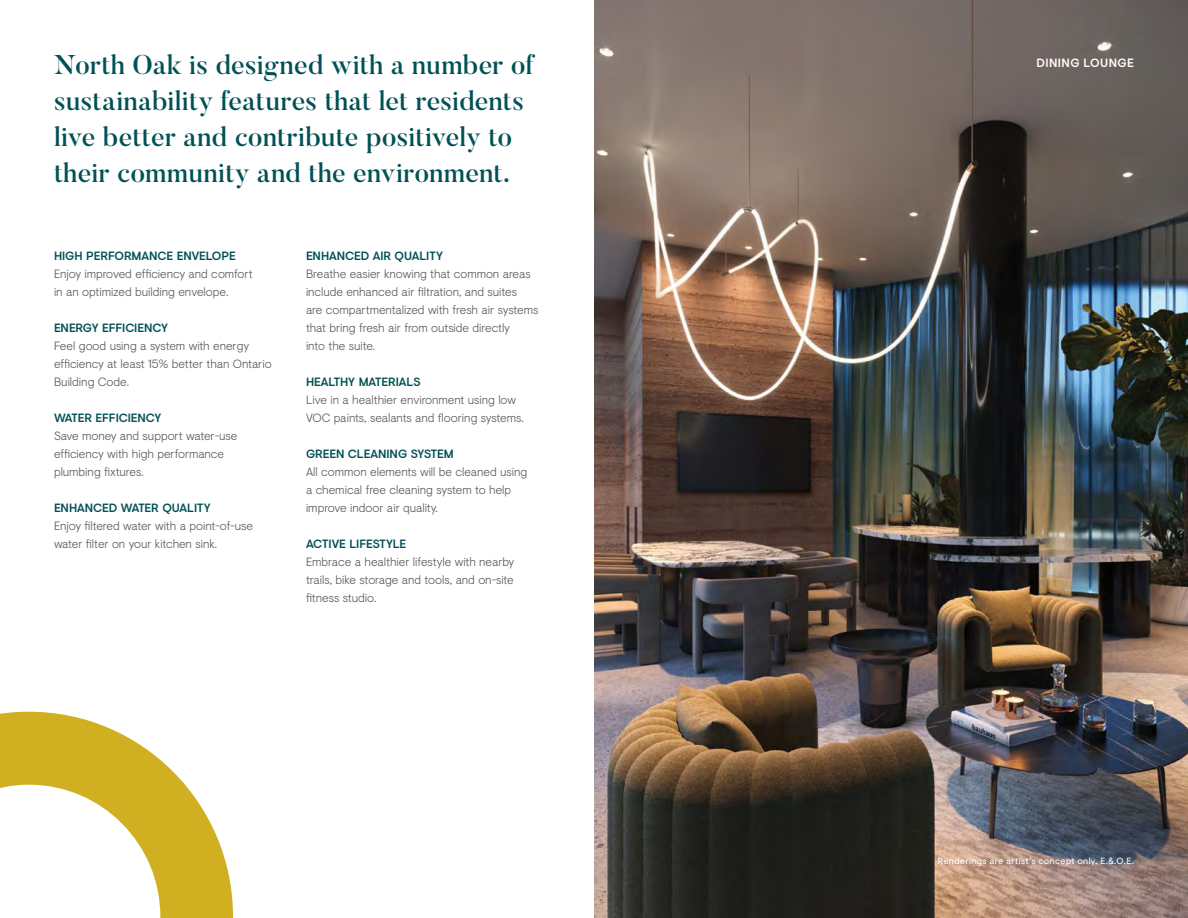
<style>
.page{position:relative;width:1188px;height:918px;background:#fff}
.page>*{position:absolute;margin:0;border:0;box-sizing:border-box;transform-origin:0 0}
.t1{font:500 27px/36px "Butler";letter-spacing:.01em;color:#005156}
.t2{font:300 12px/18px "Visuelt";letter-spacing:-.005em;color:#58595b}
.t3{font:500 12px "Visuelt";letter-spacing:-.005em;color:#005156}
.t4{font:500 12px "Visuelt";letter-spacing:.035em;color:#fff}
.t5{font:9px "Visuelt";letter-spacing:.04em;color:#fff}
</style>
<div class="page">
<img style="left:594px;top:0;width:594px;height:918px">
<svg style="left:0;top:712px;width:233px;height:206px"></svg>
<h1 class="t1" style="left:54px;top:47px;width:482px">North Oak is designed with a number of sustainability features that let residents live better and contribute positively to their community and the environment.</h1>
<p class="t3" style="left:54px;top:247px;width:183px">HIGH PERFORMANCE ENVELOPE</p>
<p class="t2" style="left:54px;top:264px;width:200px">Enjoy improved efficiency and comfort in an optimized building envelope.</p>
<p class="t3" style="left:54px;top:319px;width:115px">ENERGY EFFICIENCY</p>
<p class="t2" style="left:54px;top:336px;width:219px">Feel good using a system with energy efficiency at least 15% better than Ontario<br>Building Code.</p>
<p class="t3" style="left:54px;top:409px;width:109px">WATER EFFICIENCY</p>
<p class="t2" style="left:54px;top:426px;width:185px">Save money and support water-use efficiency with high performance plumbing fixtures.</p>
<p class="t3" style="left:54px;top:499px;width:158px">ENHANCED WATER QUALITY</p>
<p class="t2" style="left:54px;top:516px;width:201px">Enjoy filtered water with a point-of-use water filter on your kitchen sink.</p>
<p class="t3" style="left:306px;top:247px;width:139px">ENHANCED AIR QUALITY</p>
<p class="t2" style="left:306px;top:264px;width:234px">Breathe easier knowing that common areas include enhanced air filtration, and suites<br>are compartmentalized with fresh air systems that bring fresh air from outside directly<br>into the suite.</p>
<p class="t3" style="left:306px;top:373px;width:116px">HEALTHY MATERIALS</p>
<p class="t2" style="left:306px;top:390px;width:219px">Live in a healthier environment using low<br>VOC paints, sealants and flooring systems.</p>
<p class="t3" style="left:306px;top:445px;width:149px">GREEN CLEANING SYSTEM</p>
<p class="t2" style="left:306px;top:462px;width:223px">All common elements will be cleaned using a chemical free cleaning system to help improve indoor air quality.</p>
<p class="t3" style="left:306px;top:535px;width:102px">ACTIVE LIFESTYLE</p>
<p class="t2" style="left:306px;top:552px;width:210px;text-align:justify">Embrace a healthier lifestyle with nearby trails, bike storage and tools, and on-site fitness studio.</p>
<p class="t4" style="left:1036px;top:54px;width:99px">DINING LOUNGE</p>
<p class="t5" style="left:938px;top:854px;width:198px">Renderings are artist’s concept only. E.&amp;.O.E.</p>
</div>
